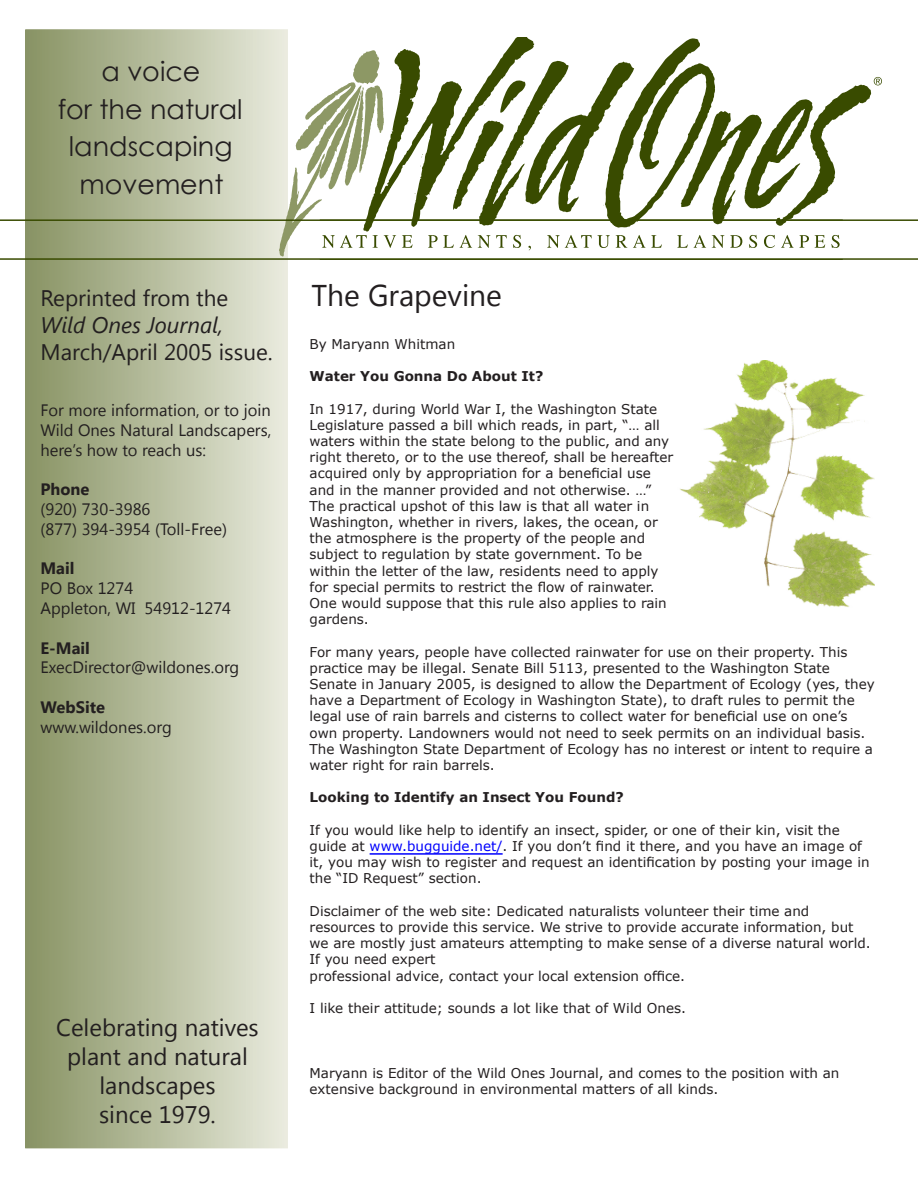
<style>
.page{position:relative;width:918px;height:1188px;background:#fff}
.page>*{position:absolute;margin:0;border:0;box-sizing:border-box;transform-origin:0 0}
.t1{font:30px "Segoe UI";color:#231f20}
.t2{font:27px/37.5px "Century Gothic";color:#231f20;text-align:center}
.t3{font:24px/28.8px "Segoe UI";color:#231f20;text-align:center}
.t4{font:22.5px/27px "Segoe UI";color:#231f20}
.t5{font:16.5px/19.8px "Segoe UI";color:#231f20}
.t6{font:700 16.5px "Segoe UI";color:#231f20}
.t7{font:13.5px/16.2px "Verdana";color:#231f20}
.t8{font:700 13.5px "Verdana";color:#231f20}
.s1{font-style:italic}
.s2{color:#0000fd}
</style>
<div class="page">
<div style="left:26px;top:30px;width:261px;height:1118px;background:linear-gradient(to right,#879263,#e9ebdd)"></div>
<div style="left:25px;top:29px;width:263px;height:1119px;border:2px solid #fff"></div>
<svg style="left:279px;top:38px;width:603px;height:219px"></svg>
<hr style="left:370px;top:853px;width:133px;height:2px;background:#0000fd">
<hr style="left:0;top:219px;width:918px;height:2px;background:#394b00">
<hr style="left:0;top:258px;width:918px;height:2px;background:#394b00">
<img style="left:680px;top:360px;width:195px;height:247px">
<p class="t2" style="left:101px;top:53px;width:100px">a voice</p>
<p class="t2" style="left:58px;top:90px;width:186px">for the natural landscaping movement</p>
<p class="t4" style="left:40px;top:284px;width:189px">Reprinted from the<br><span class="s1">Wild Ones Journal,</span></p>
<p class="t4" style="left:40px;top:338px;width:234px">March/April 2005 issue.</p>
<p class="t5" style="left:40px;top:399px;width:232px">For more information, or to join</p>
<p class="t5" style="left:40px;top:419px;width:232px">Wild Ones Natural Landscapers, here’s how to reach us:</p>
<p class="t6" style="left:40px;top:478px;width:51px">Phone</p>
<p class="t5" style="left:40px;top:498px;width:112px">(920) 730-3986</p>
<p class="t5" style="left:40px;top:518px;width:188px">(877) 394-3954 (Toll-Free)</p>
<p class="t6" style="left:40px;top:557px;width:36px">Mail</p>
<p class="t5" style="left:40px;top:578px;width:94px">PO Box 1274</p>
<p class="t5" style="left:40px;top:597px;width:192px">Appleton, WI 54912-1274</p>
<p class="t6" style="left:40px;top:636px;width:51px">E-Mail</p>
<p class="t5" style="left:40px;top:657px;width:200px">ExecDirector@wildones.org</p>
<p class="t6" style="left:40px;top:695px;width:66px">WebSite</p>
<p class="t5" style="left:40px;top:716px;width:133px">www.wildones.org</p>
<p class="t3" style="left:56px;top:1012px;width:204px">Celebrating natives plant and natural landscapes</p>
<p class="t3" style="left:99px;top:1099px;width:118px">since 1979.</p>
<p class="t1" style="left:311px;top:275px;width:192px">The Grapevine</p>
<p class="t7" style="left:310px;top:335px;width:147px">By Maryann Whitman</p>
<p class="t8" style="left:310px;top:368px;width:235px">Water You Gonna Do About It?</p>
<p class="t7" style="left:310px;top:400px;width:365px">In 1917, during World War I, the Washington State Legislature passed a bill which reads, in part, “… all waters within the state belong to the public, and any right thereto, or to the use thereof, shall be hereafter acquired only by appropriation for a beneficial use and in the manner provided and not otherwise. …” The practical upshot of this law is that all water in Washington, whether in rivers, lakes, the ocean, or the atmosphere is the property of the people and subject to regulation by state government. To be within the letter of the law, residents need to apply for special permits to restrict the flow of rainwater.<br>One would suppose that this rule also applies to rain gardens.</p>
<p class="t7" style="left:310px;top:643px;width:567px">For many years, people have collected rainwater for use on their property. This practice may be illegal. Senate Bill 5113, presented to the Washington State Senate in January 2005, is designed to allow the Department of Ecology (yes, they have a Department of Ecology in Washington State), to draft rules to permit the legal use of rain barrels and cisterns to collect water for beneficial use on one’s own property. Landowners would not need to seek permits on an individual basis.<br>The Washington State Department of Ecology has no interest or intent to require a water right for rain barrels.</p>
<p class="t8" style="left:310px;top:789px;width:316px">Looking to Identify an Insect You Found?</p>
<p class="t7" style="left:310px;top:821px;width:561px">If you would like help to identify an insect, spider, or one of their kin, visit the guide at <span class="s2">www.bugguide.net/</span>. If you don’t find it there, and you have an image of it, you may wish to register and request an identification by posting your image in the “ID Request” section.</p>
<p class="t7" style="left:310px;top:902px;width:563px">Disclaimer of the web site: Dedicated naturalists volunteer their time and resources to provide this service. We strive to provide accurate information, but we are mostly just amateurs attempting to make sense of a diverse natural world.<br>If you need expert</p>
<p class="t7" style="left:310px;top:967px;width:377px">professional advice, contact your local extension office.</p>
<p class="t7" style="left:310px;top:999px;width:378px">I like their attitude; sounds a lot like that of Wild Ones.</p>
<p class="t7" style="left:310px;top:1064px;width:531px">Maryann is Editor of the Wild Ones Journal, and comes to the position with an extensive background in environmental matters of all kinds.</p>
</div>
